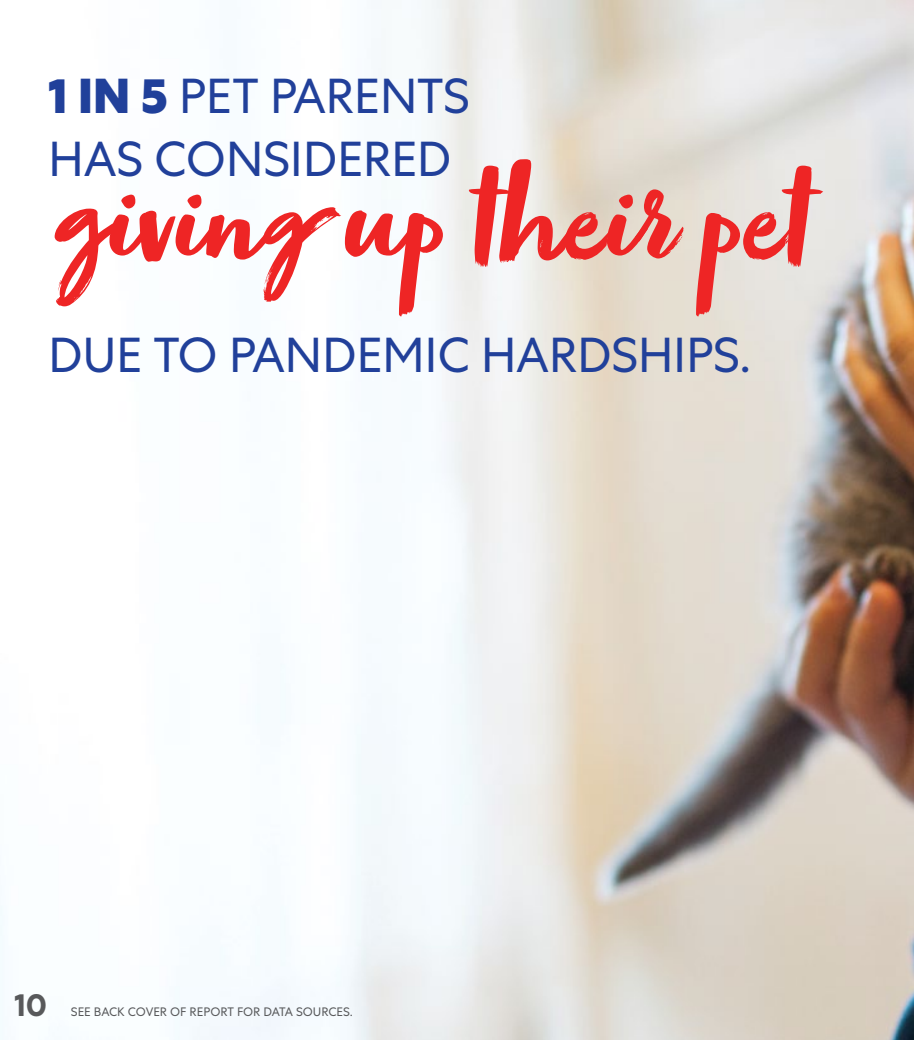
<style>
.page{position:relative;width:914px;height:1040px;background:#fff}
.page>*{position:absolute;margin:0;border:0;box-sizing:border-box;transform-origin:0 0}
.t1{font:140px "Zooja";color:#ee2525}
.t2{font:49px/63px "Mars Centra";letter-spacing:-.01em;color:#21409a}
.t3{font:700 31.5px "Mars Centra";color:#58595b}
.t4{font:12.25px "Mars Centra";color:#58595b}
.s1{font-weight:800}
</style>
<div class="page">
<img style="left:0;top:0;width:914px;height:1040px">
<p class="t2" style="left:48px;top:64px;width:423px"><span class="s1">1 IN 5</span> PET PARENTS<br>HAS CONSIDERED</p>
<h1 class="t1" style="left:48px;top:149px;width:760px">giving up their pet</h1>
<p class="t2" style="left:48px;top:323px;width:704px">DUE TO PANDEMIC HARDSHIPS.</p>
<p class="t3" style="left:14px;top:986px;width:35px">10</p>
<p class="t4" style="left:71px;top:1005px;width:283px">SEE BACK COVER OF REPORT FOR DATA SOURCES.</p>
</div>
